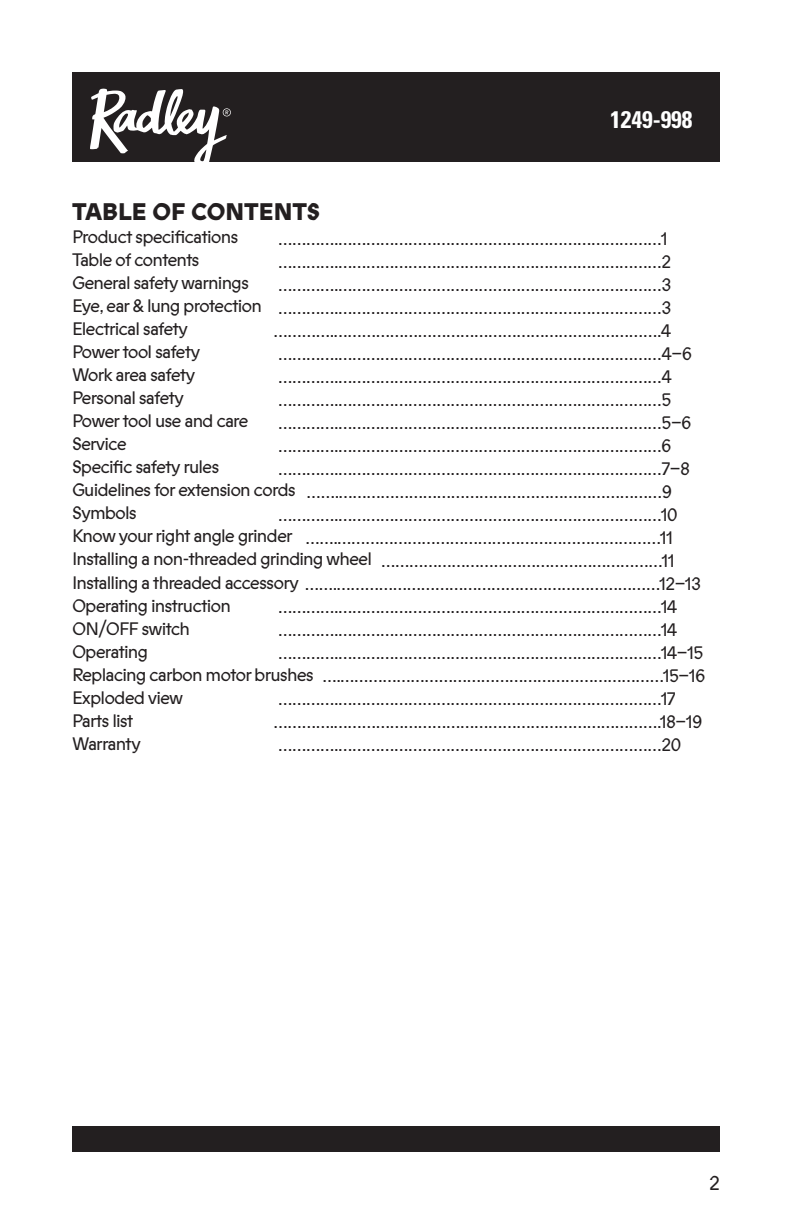
<style>
.page{position:relative;width:792px;height:1224px;background:#fff}
.page>*{position:absolute;margin:0;border:0;box-sizing:border-box;transform-origin:0 0}
.t1{font:800 24px "Prophet";color:#231f20}
.t2{font:700 condensed 24px "Univers LT Std";color:#fff}
.t3{font:20px "Prophet";color:#231f20}
.t4{font:18px/23px "Prophet";letter-spacing:-.05em;color:#231f20}
</style>
<div class="page">
<div style="left:72px;top:72px;width:648px;height:90px;background:#231f20"></div>
<div style="left:72px;top:1126px;width:648px;height:26px;background:#231f20"></div>
<svg style="left:90px;top:89px;width:141px;height:73px"></svg>
<h1 class="t2" style="left:610px;top:105px;width:84px">1249-998</h1>
<h1 class="t1" style="left:72px;top:195px;width:250px">TABLE OF CONTENTS</h1>
<p class="t4" style="left:72px;top:226px;width:631px">Product specifications<br>Table of contents<br>General safety warnings<br>Eye, ear &amp; lung protection<br>Electrical safety<br>Power tool safety<br>Work area safety<br>Personal safety<br>Power tool use and care<br>Service<br>Specific safety rules<br>Guidelines for extension cords<br>Symbols<br>Know your right angle grinder<br>Installing a non-threaded grinding wheel<br>Installing a threaded accessory …….……………………………………………………………12–13</p>
<p class="t4" style="left:72px;top:594px;width:243px">Operating instruction<br>ON/OFF switch<br>Operating<br>Replacing carbon motor brushes<br>Exploded view<br>Parts list<br>Warranty</p>
<p class="t4" style="left:278px;top:227px;width:391px">………….……………………………………………………………1</p>
<p class="t4" style="left:278px;top:250px;width:395px">………….……………………………………………………………2</p>
<p class="t4" style="left:278px;top:273px;width:395px">………….……………………………………………………………3</p>
<p class="t4" style="left:278px;top:296px;width:395px">………….……………………………………………………………3</p>
<p class="t4" style="left:274px;top:319px;width:399px">………….…………………………………………………………….4</p>
<p class="t4" style="left:278px;top:342px;width:416px">………….……………………………………………………………4–6</p>
<p class="t4" style="left:278px;top:365px;width:396px">………….……………………………………………………………4</p>
<p class="t4" style="left:278px;top:388px;width:395px">………….……………………………………………………………5</p>
<p class="t4" style="left:278px;top:411px;width:415px">………….……………………………………………………………5–6</p>
<p class="t4" style="left:278px;top:434px;width:395px">………….……………………………………………………………6</p>
<p class="t4" style="left:278px;top:457px;width:414px">………….……………………………………………………………7–8</p>
<p class="t4" style="left:307px;top:480px;width:367px">…….……………………………………………………………9</p>
<p class="t4" style="left:278px;top:503px;width:401px">………….……………………………………………………………10</p>
<p class="t4" style="left:305px;top:526px;width:369px">…….……………………………………………………………11</p>
<p class="t4" style="left:381px;top:549px;width:295px">……………………………………………………11</p>
<p class="t4" style="left:278px;top:595px;width:401px">………….……………………………………………………………14</p>
<p class="t4" style="left:278px;top:618px;width:401px">………….……………………………………………………………14</p>
<p class="t4" style="left:278px;top:641px;width:427px">………….……………………………………………………………14–15</p>
<p class="t4" style="left:323px;top:664px;width:384px">….……………………………………………………………15–16</p>
<p class="t4" style="left:278px;top:687px;width:399px">………….……………………………………………………………17</p>
<p class="t4" style="left:274px;top:710px;width:430px">………….…………………………………………………………….18–19</p>
<p class="t4" style="left:278px;top:733px;width:405px">………….……………………………………………………………20</p>
<p class="t3" style="left:709px;top:1170px;width:12px">2</p>
</div>
